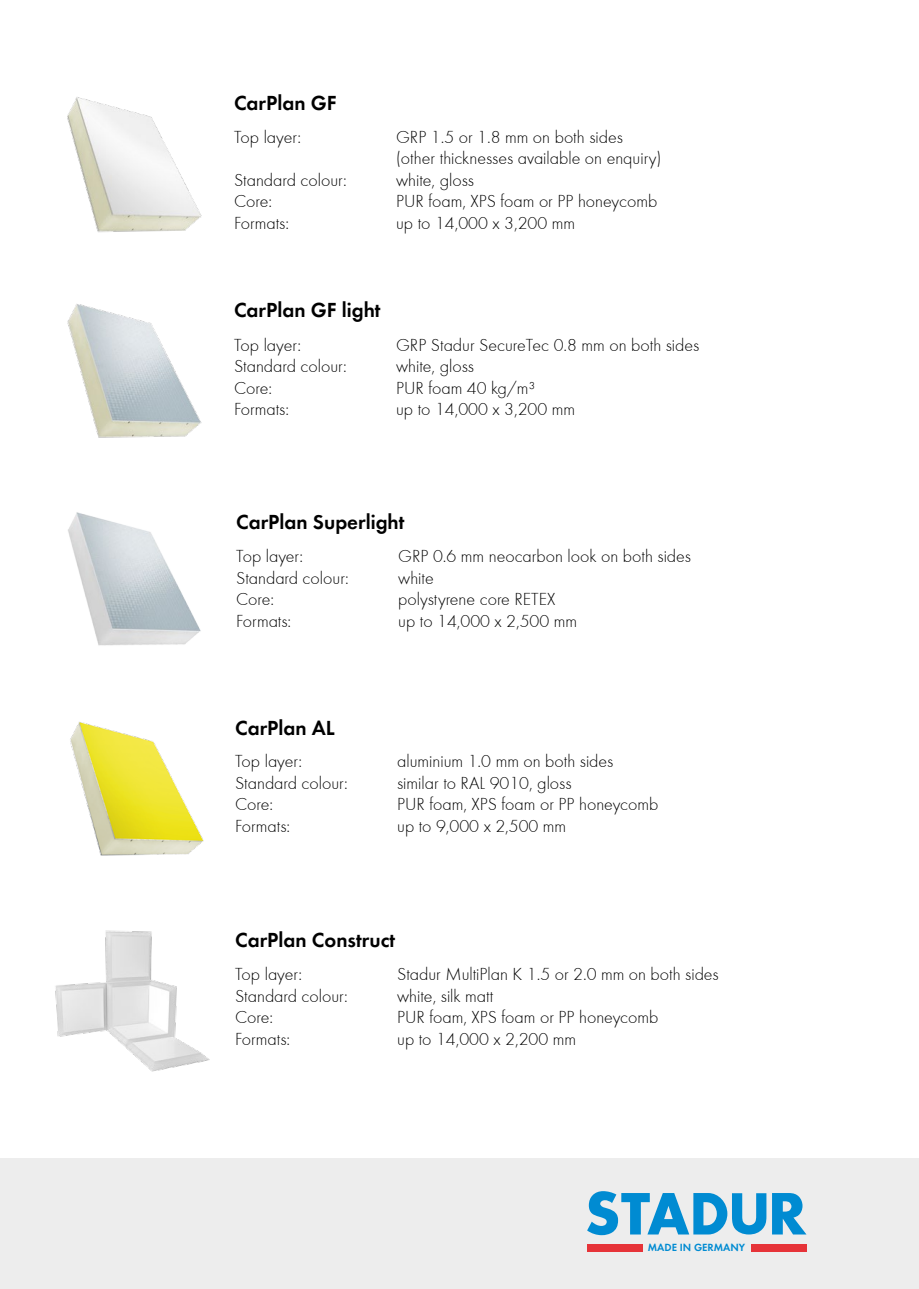
<style>
.page{position:relative;width:919px;height:1289px;background:#fff}
.page>*{position:absolute;margin:0;border:0;box-sizing:border-box;transform-origin:0 0}
.t1{font:600 21px "Futura Pro";color:#000}
.t2{font:300 18px/21.6px "Futura";color:#000}
.t3{font:600 10.8px "Futura T";color:#008bd2}
</style>
<div class="page">
<div style="left:0;top:1158px;width:918px;height:130px;background:#ededed"></div>
<svg style="left:772px;top:1193px;width:34px;height:41px"></svg>
<svg style="left:587px;top:1191px;width:179px;height:44px"></svg>
<div style="left:587px;top:1243px;width:55px;height:8px;background:#e63338"></div>
<div style="left:750px;top:1243px;width:56px;height:8px;background:#e63338"></div>
<img style="left:67px;top:304px;width:135px;height:134px">
<img style="left:70px;top:722px;width:134px;height:134px">
<img style="left:55px;top:930px;width:155px;height:142px">
<img style="left:67px;top:97px;width:135px;height:136px">
<img style="left:68px;top:512px;width:133px;height:134px">
<p class="t1" style="left:234px;top:87px;width:104px">CarPlan GF</p>
<p class="t2" style="left:234px;top:125px;width:68px">Top layer:</p>
<p class="t2" style="left:396px;top:125px;width:267px">GRP 1.5 or 1.8 mm on both sides (other thicknesses available on enquiry)</p>
<p class="t2" style="left:234px;top:168px;width:114px">Standard colour:</p>
<p class="t2" style="left:396px;top:168px;width:79px">white, gloss</p>
<p class="t2" style="left:234px;top:190px;width:40px">Core:</p>
<p class="t2" style="left:396px;top:190px;width:263px">PUR foam, XPS foam or PP honeycomb</p>
<p class="t2" style="left:234px;top:212px;width:57px">Formats:</p>
<p class="t2" style="left:396px;top:212px;width:180px">up to 14,000 x 3,200 mm</p>
<p class="t1" style="left:234px;top:295px;width:148px">CarPlan GF light</p>
<p class="t2" style="left:234px;top:333px;width:68px">Top layer:</p>
<p class="t2" style="left:396px;top:333px;width:305px">GRP Stadur SecureTec 0.8 mm on both sides</p>
<p class="t2" style="left:234px;top:355px;width:114px">Standard colour:</p>
<p class="t2" style="left:396px;top:355px;width:79px">white, gloss</p>
<p class="t2" style="left:234px;top:376px;width:40px">Core:</p>
<p class="t2" style="left:396px;top:376px;width:141px">PUR foam 40 kg/m³</p>
<p class="t2" style="left:234px;top:398px;width:57px">Formats:</p>
<p class="t2" style="left:396px;top:398px;width:180px">up to 14,000 x 3,200 mm</p>
<p class="t1" style="left:236px;top:506px;width:170px">CarPlan Superlight</p>
<p class="t2" style="left:236px;top:545px;width:68px">Top layer:</p>
<p class="t2" style="left:398px;top:545px;width:294px">GRP 0.6 mm neocarbon look on both sides</p>
<p class="t2" style="left:236px;top:566px;width:114px">Standard colour:</p>
<p class="t2" style="left:398px;top:566px;width:37px">white</p>
<p class="t2" style="left:236px;top:588px;width:40px">Core:</p>
<p class="t2" style="left:398px;top:588px;width:158px">polystyrene core RETEX</p>
<p class="t2" style="left:236px;top:609px;width:57px">Formats:</p>
<p class="t2" style="left:398px;top:609px;width:180px">up to 14,000 x 2,500 mm</p>
<p class="t1" style="left:235px;top:712px;width:101px">CarPlan AL</p>
<p class="t2" style="left:235px;top:749px;width:68px">Top layer:</p>
<p class="t2" style="left:397px;top:749px;width:218px">aluminium 1.0 mm on both sides</p>
<p class="t2" style="left:235px;top:771px;width:114px">Standard colour:</p>
<p class="t2" style="left:397px;top:771px;width:176px">similar to RAL 9010, gloss</p>
<p class="t2" style="left:235px;top:793px;width:40px">Core:</p>
<p class="t2" style="left:397px;top:793px;width:263px">PUR foam, XPS foam or PP honeycomb</p>
<p class="t2" style="left:235px;top:814px;width:57px">Formats:</p>
<p class="t2" style="left:397px;top:814px;width:171px">up to 9,000 x 2,500 mm</p>
<p class="t1" style="left:235px;top:924px;width:162px">CarPlan Construct</p>
<p class="t2" style="left:235px;top:962px;width:68px">Top layer:</p>
<p class="t2" style="left:397px;top:962px;width:323px">Stadur MultiPlan K 1.5 or 2.0 mm on both sides</p>
<p class="t2" style="left:235px;top:984px;width:114px">Standard colour:</p>
<p class="t2" style="left:397px;top:984px;width:97px">white, silk matt</p>
<p class="t2" style="left:235px;top:1005px;width:40px">Core:</p>
<p class="t2" style="left:397px;top:1005px;width:263px">PUR foam, XPS foam or PP honeycomb</p>
<p class="t2" style="left:235px;top:1027px;width:57px">Formats:</p>
<p class="t2" style="left:397px;top:1027px;width:180px">up to 14,000 x 2,200 mm</p>
<p class="t3" style="left:648px;top:1241px;width:99px">MADE IN GERMANY</p>
</div>
